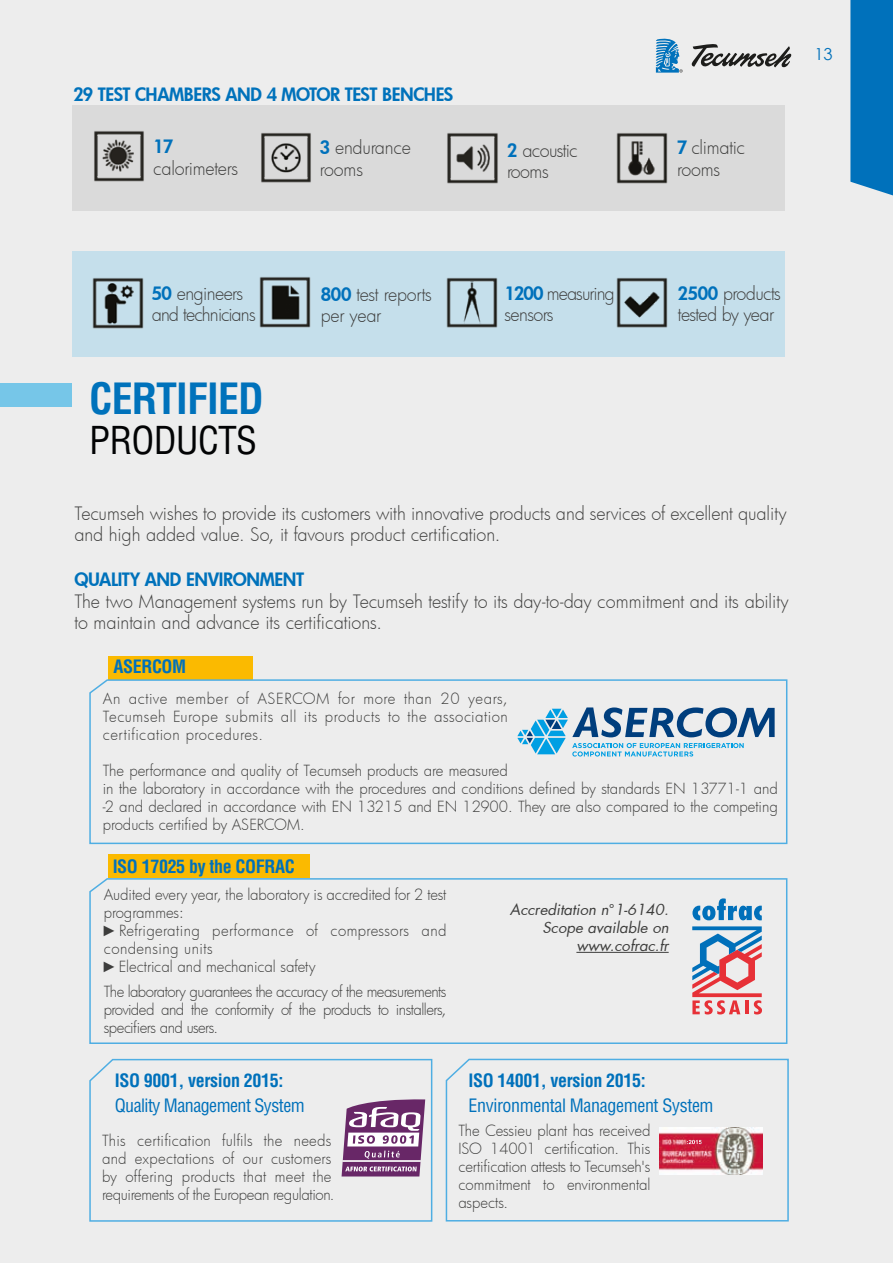
<style>
.page{position:relative;width:893px;height:1263px;background:#ededed}
.page>*{position:absolute;margin:0;border:0;box-sizing:border-box;transform-origin:0 0}
.t1{font:700 condensed 42px "Helvetica LT Std";letter-spacing:-.02em;color:#0072bb}
.t2{font:condensed 37.5px "Helvetica LT Std";letter-spacing:-.02em;color:#020304}
.t3{font:300 18px/21.6px "Futura";letter-spacing:-.01em;color:#3d3d3c}
.t4{font:700 condensed 18px "Helvetica LT Std";letter-spacing:-.02em;color:#0071bb}
.t5{font:800 18px "Futura";letter-spacing:-.02em;color:#0072bb}
.t6{font:condensed 18px "Helvetica LT Std";letter-spacing:-.02em;color:#0071bb}
.t7{font:300 18px/21.6px "Futura";letter-spacing:-.035em;color:#3d3d3c}
.t8{font:300 18px/21.6px "Futura";letter-spacing:-.04em;color:#3d3d3c}
.t9{font:300 18px/21.6px "Futura";letter-spacing:-.05em;color:#3d3d3c}
.t10{font:800 18px "Futura";color:#0071bb}
.t11{font:16.5px "Century Gothic";color:#0070ba}
.t12{font:300 15px/18px "Futura";color:#3d3d3c}
.t13{font:italic 15px/18px "Futura";color:#3d3d3c;text-align:right}
.s1{font-weight:800;color:#0071bb}
.s2{font-family:"Arial Narrow";font-weight:400}
.s3{font-family:"Arial";font-style:normal}
</style>
<div class="page">
<svg style="left:691px;top:44px;width:101px;height:24px"></svg>
<svg style="left:656px;top:38px;width:27px;height:35px"></svg>
<div style="left:850px;top:0;width:43px;height:196px;background:#0071bb"></div>
<svg style="left:445px;top:1058px;width:344px;height:164px"></svg>
<div style="left:72px;top:251px;width:712px;height:105px;background:#c5dfeb"></div>
<svg style="left:89px;top:878px;width:699px;height:166px"></svg>
<div style="left:108px;top:656px;width:145px;height:23px;background:#fbba00"></div>
<div style="left:72px;top:105px;width:712px;height:105px;background:#dadada"></div>
<img style="left:261px;top:133px;width:50px;height:50px">
<svg style="left:89px;top:679px;width:699px;height:166px"></svg>
<svg style="left:89px;top:1058px;width:344px;height:164px"></svg>
<div style="left:0;top:384px;width:72px;height:23px;background:#76c6e8"></div>
<img style="left:94px;top:131px;width:50px;height:51px">
<img style="left:616px;top:133px;width:52px;height:51px">
<img style="left:447px;top:133px;width:51px;height:51px">
<img style="left:446px;top:277px;width:52px;height:51px">
<img style="left:92px;top:278px;width:52px;height:51px">
<img style="left:616px;top:277px;width:52px;height:51px">
<img style="left:259px;top:277px;width:52px;height:51px">
<svg style="left:692px;top:898px;width:70px;height:22px"></svg>
<svg style="left:692px;top:926px;width:70px;height:88px"></svg>
<img style="left:660px;top:1127px;width:102px;height:48px">
<img style="left:687px;top:1140px;width:15px;height:4px">
<svg style="left:517px;top:707px;width:258px;height:49px"></svg>
<svg style="left:342px;top:1098px;width:83px;height:78px;background:#9e759d"></svg>
<hr style="left:343px;top:1160px;width:78px;height:1px;background:#fff">
<div style="left:108px;top:855px;width:202px;height:23px;background:#fbba00"></div>
<hr style="left:576px;top:952px;width:93px;height:1px;background:#3d3d3c">
<p class="t5" style="left:73px;top:82px;width:382px">29 TEST CHAMBERS AND 4 MOTOR TEST BENCHES</p>
<p class="t10" style="left:153px;top:135px;width:22px">17</p>
<p class="t3" style="left:153px;top:157px;width:87px">calorimeters</p>
<p class="t3" style="left:320px;top:137px;width:92px"><span class="s1">3</span> endurance rooms</p>
<p class="t7" style="left:507px;top:139px;width:72px"><span class="s1">2</span> acoustic rooms</p>
<p class="t3" style="left:677px;top:137px;width:70px"><span class="s1">7</span> climatic rooms</p>
<p class="t11" style="left:814px;top:43px;width:20px">13</p>
<p class="t8" style="left:152px;top:282px;width:106px"><span class="s1">50</span> engineers and technicians</p>
<p class="t7" style="left:678px;top:282px;width:105px"><span class="s1">2500</span> products tested by year</p>
<p class="t9" style="left:505px;top:282px;width:112px"><span class="s1">1200</span> measuring sensors</p>
<p class="t3" style="left:321px;top:283px;width:113px"><span class="s1">800</span> test reports per year</p>
<h1 class="t1" style="left:89px;top:372px;width:176px">CERTIFIED</h1>
<h2 class="t2" style="left:89px;top:417px;width:169px">PRODUCTS</h2>
<p class="t3" style="left:74px;top:502px;width:714px">Tecumseh wishes to provide its customers with innovative products and services of excellent quality and high added value. So, it favours product certification.</p>
<p class="t5" style="left:74px;top:567px;width:231px">QUALITY AND ENVIRONMENT</p>
<p class="t3" style="left:74px;top:590px;width:716px">The two Management systems run by Tecumseh testify to its day-to-day commitment and its ability to maintain and advance its certifications.</p>
<p class="t4" style="left:113px;top:655px;width:74px">ASERCOM</p>
<p class="t12" style="left:103px;top:690px;width:406px;text-align:justify">An active member of ASERCOM for more than 20 years, Tecumseh Europe submits all its products to the association certification procedures.</p>
<p class="t12" style="left:103px;top:762px;width:677px">The performance and quality of Tecumseh products are measured<br>in the laboratory in accordance with the procedures and conditions defined by standards EN 13771-1 and -2 and declared in accordance with EN 13215 and EN 12900. They are also compared to the competing products certified by ASERCOM.</p>
<p class="t4" style="left:113px;top:855px;width:184px">ISO 17025 by the COFRAC</p>
<p class="t12" style="left:104px;top:885px;width:344px">Audited every year, the laboratory is accredited for 2 test programmes:<br><span class="s2">►</span>Refrigerating performance of compressors and condensing units<br><span class="s2">►</span>Electrical and mechanical safety</p>
<p class="t12" style="left:104px;top:982px;width:344px;text-align:justify">The laboratory guarantees the accuracy of the measurements provided and the conformity of the products to installers, specifiers and users.</p>
<p class="t13" style="left:510px;top:900px;width:160px">Accreditation n<span class="s3">°</span>1-6140.<br>Scope available on www.cofrac.fr</p>
<p class="t4" style="left:115px;top:1069px;width:170px">ISO 9001, version 2015:</p>
<p class="t6" style="left:115px;top:1094px;width:191px">Quality Management System</p>
<p class="t12" style="left:102px;top:1131px;width:234px">This certification fulfils the needs and expectations of our customers by offering products that meet the requirements of the European regulation.</p>
<p class="t4" style="left:468px;top:1069px;width:179px">ISO 14001, version 2015:</p>
<p class="t6" style="left:468px;top:1094px;width:247px">Environmental Management System</p>
<p class="t12" style="left:458px;top:1121px;width:194px;text-align:justify">The Cessieu plant has received ISO 14001 certification. This certification attests to Tecumseh's commitment to environmental aspects.</p>
</div>
